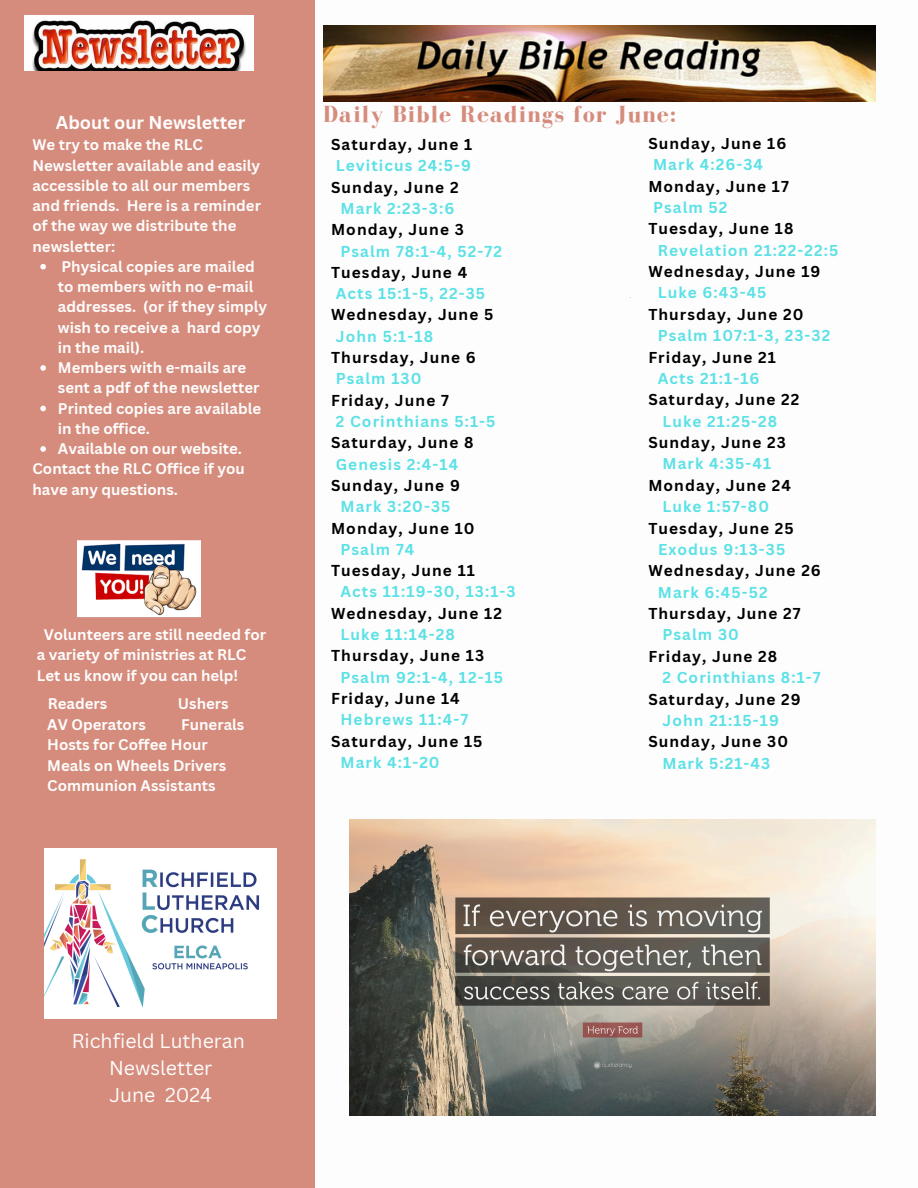
<style>
.page{position:relative;width:918px;height:1188px;background:#fff}
.page>*{position:absolute;margin:0;border:0;box-sizing:border-box;transform-origin:0 0}
.t1{font:700 24px "Bodoni FLF";letter-spacing:.05em;color:#d58c7c}
.t2{font:19.5px/27px "Canva Sans";color:#fdfdfd;text-align:center}
.t3{font:700 18px "Canva Sans";color:#fdfdfd}
.t4{font:700 15.45px/21.3px "Canva Sans";letter-spacing:.07em;color:#000;text-align:center}
.t5{font:700 15.45px "Canva Sans";letter-spacing:.07em;color:#5ce1e6}
.t6{font:700 15px/20.2px "Canva Sans";color:#fdfdfd}
.t7{font:700 4.65px "Canva Sans";color:#d58c7c}
.s1{color:#5ce1e6}
</style>
<div class="page">
<div style="left:0;top:0;width:314px;height:1188px;background:#d58c7c"></div>
<img style="left:45px;top:849px;width:231px;height:170px">
<img style="left:323px;top:26px;width:552px;height:75px">
<img style="left:25px;top:16px;width:228px;height:55px">
<img style="left:78px;top:540px;width:122px;height:78px">
<img style="left:349px;top:819px;width:527px;height:296px">
<svg style="left:40px;top:264px;width:6px;height:6px"></svg>
<svg style="left:40px;top:365px;width:6px;height:6px"></svg>
<svg style="left:40px;top:406px;width:6px;height:5px"></svg>
<svg style="left:40px;top:446px;width:6px;height:6px"></svg>
<p class="t3" style="left:56px;top:110px;width:191px">About our Newsletter</p>
<p class="t6" style="left:32px;top:134px;width:230px">We try to make the RLC<br>Newsletter available and easily accessible to all our members and friends. Here is a reminder of the way we distribute the newsletter:</p>
<p class="t6" style="left:58px;top:256px;width:211px">Physical copies are mailed to members with no e-mail addresses. (or if they simply wish to receive a hard copy in the mail).</p>
<h3 class="t6" style="left:58px;top:357px;width:203px">Members with e-mails are sent a pdf of the newsletter</h3>
<p class="t6" style="left:58px;top:398px;width:205px">Printed copies are available in the office.</p>
<h3 class="t6" style="left:58px;top:438px;width:185px">Available on our website.</h3>
<h3 class="t6" style="left:32px;top:458px;width:214px">Contact the RLC Office if you have any questions.</h3>
<p class="t6" style="left:37px;top:624px;width:231px;text-indent:7px">Volunteers are still needed for a variety of ministries at RLC<br>Let us know if you can help!</p>
<p class="t6" style="left:48px;top:693px;width:61px">Readers</p>
<p class="t6" style="left:178px;top:693px;width:52px">Ushers</p>
<p class="t6" style="left:47px;top:714px;width:100px">AV Operators</p>
<p class="t6" style="left:47px;top:714px;width:199px;text-indent:134px">Funerals<br>Hosts for Coffee Hour<br>Meals on Wheels Drivers<br>Communion Assistants</p>
<p class="t1" style="left:323px;top:101px;width:355px">Daily Bible Readings for June:</p>
<h2 class="t4" style="left:331px;top:133px;width:143px">Saturday, June 1</h2>
<h2 class="t5" style="left:336px;top:155px;width:137px">Leviticus 24:5-9</h2>
<h2 class="t4" style="left:331px;top:176px;width:129px">Sunday, June 2</h2>
<h2 class="t5" style="left:340px;top:197px;width:115px">Mark 2:23-3:6</h2>
<h2 class="t4" style="left:331px;top:219px;width:134px">Monday, June 3</h2>
<h2 class="t5" style="left:340px;top:240px;width:163px">Psalm 78:1-4, 52-72</h2>
<h2 class="t4" style="left:331px;top:261px;width:138px">Tuesday, June 4</h2>
<h2 class="t5" style="left:336px;top:283px;width:151px">Acts 15:1-5, 22-35</h2>
<h2 class="t4" style="left:331px;top:304px;width:164px">Wednesday, June 5</h2>
<h2 class="t5" style="left:336px;top:325px;width:99px">John 5:1-18</h2>
<h2 class="t4" style="left:331px;top:346px;width:146px">Thursday, June 6</h2>
<h2 class="t5" style="left:336px;top:368px;width:87px">Psalm 130</h2>
<h2 class="t4" style="left:331px;top:389px;width:119px">Friday, June 7</h2>
<h2 class="t5" style="left:336px;top:410px;width:161px">2 Corinthians 5:1-5</h2>
<h2 class="t4" style="left:331px;top:432px;width:144px">Saturday, June 8</h2>
<h2 class="t5" style="left:336px;top:453px;width:124px">Genesis 2:4-14</h2>
<h2 class="t4" style="left:331px;top:474px;width:130px">Sunday, June 9</h2>
<h2 class="t5" style="left:340px;top:496px;width:112px">Mark 3:20-35</h2>
<h2 class="t4" style="left:331px;top:517px;width:145px">Monday, June 10</h2>
<h2 class="t5" style="left:340px;top:538px;width:76px">Psalm 74</h2>
<h2 class="t4" style="left:331px;top:559px;width:145px">Tuesday, June 11</h2>
<h2 class="t5" style="left:340px;top:581px;width:177px">Acts 11:19-30, 13:1-3</h2>
<h2 class="t4" style="left:331px;top:602px;width:172px">Wednesday, June 12</h2>
<h2 class="t5" style="left:340px;top:624px;width:116px">Luke 11:14-28</h2>
<h2 class="t4" style="left:331px;top:645px;width:155px">Thursday, June 13</h2>
<h2 class="t5" style="left:340px;top:666px;width:164px">Psalm 92:1-4, 12-15</h2>
<h2 class="t4" style="left:331px;top:687px;width:130px">Friday, June 14</h2>
<h2 class="t5" style="left:340px;top:709px;width:129px">Hebrews 11:4-7</h2>
<h2 class="t4" style="left:331px;top:730px;width:153px">Saturday, June 15</h2>
<h2 class="t5" style="left:340px;top:751px;width:101px">Mark 4:1-20</h2>
<p class="t7" style="left:630px;top:293px;width:3px">.</p>
<h3 class="t4" style="left:648px;top:132px;width:139px">Sunday, June 16</h3>
<h3 class="t5" style="left:653px;top:154px;width:112px">Mark 4:26-34</h3>
<h3 class="t4" style="left:648px;top:175px;width:142px">Monday, June 17</h3>
<h3 class="t5" style="left:653px;top:196px;width:76px">Psalm 52</h3>
<h3 class="t4" style="left:648px;top:218px;width:147px">Tuesday, June 18</h3>
<h3 class="t5" style="left:658px;top:239px;width:182px">Revelation 21:22-22:5</h3>
<h3 class="t4" style="left:648px;top:260px;width:174px">Wednesday, June 19</h3>
<h3 class="t5" style="left:658px;top:282px;width:110px">Luke 6:43-45</h3>
<h3 class="t4" style="left:648px;top:303px;width:157px">Thursday, June 20</h3>
<h3 class="t5" style="left:658px;top:325px;width:174px">Psalm 107:1-3, 23-32</h3>
<h3 class="t4" style="left:648px;top:346px;width:129px">Friday, June 21</h3>
<h3 class="t5" style="left:658px;top:367px;width:103px">Acts 21:1-16</h3>
<h3 class="t4" style="left:648px;top:389px;width:153px">Saturday, June 22</h3>
<h3 class="t5" style="left:662px;top:410px;width:116px">Luke 21:25-28</h3>
<h3 class="t4" style="left:648px;top:431px;width:139px">Sunday, June 23</h3>
<h3 class="t5" style="left:662px;top:453px;width:110px">Mark 4:35-41</h3>
<h3 class="t4" style="left:648px;top:474px;width:144px">Monday, June 24</h3>
<h3 class="t5" style="left:662px;top:496px;width:108px">Luke 1:57-80</h3>
<h3 class="t4" style="left:648px;top:517px;width:147px">Tuesday, June 25</h3>
<h3 class="t5" style="left:658px;top:538px;width:129px">Exodus 9:13-35</h3>
<h3 class="t4" style="left:648px;top:560px;width:174px">Wednesday, June 26</h3>
<h3 class="t5" style="left:658px;top:581px;width:111px">Mark 6:45-52</h3>
<h3 class="t4" style="left:648px;top:602px;width:154px">Thursday, June 27</h3>
<h3 class="t5" style="left:662px;top:624px;width:78px">Psalm 30</h3>
<h3 class="t4" style="left:648px;top:645px;width:131px">Friday, June 28</h3>
<h3 class="t5" style="left:662px;top:667px;width:160px">2 Corinthians 8:1-7</h3>
<h3 class="t4" style="left:648px;top:688px;width:154px">Saturday, June 29</h3>
<h3 class="t5" style="left:662px;top:709px;width:118px">John 21:15-19</h3>
<h3 class="t4" style="left:648px;top:731px;width:141px">Sunday, June 30<br><span class="s1">Mark 5:21-43</span></h3>
<h1 class="t2" style="left:72px;top:1027px;width:175px">Richfield Lutheran<br>Newsletter<br>June 2024</h1>
</div>
